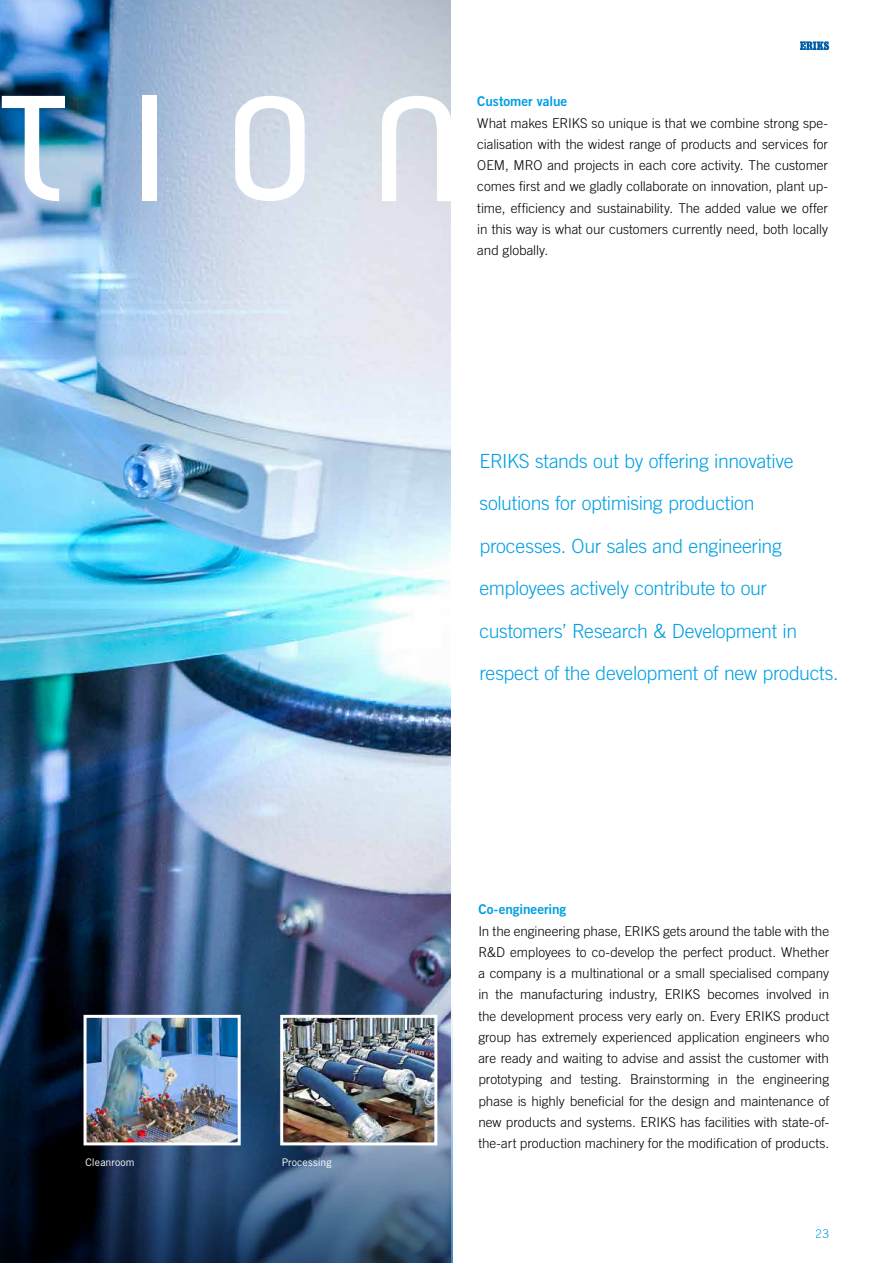
<style>
.page{position:relative;width:893px;height:1263px;background:#fff}
.page>*{position:absolute;margin:0;border:0;box-sizing:border-box;transform-origin:0 0}
.t1{font:210px "DECKFACE";color:#fff}
.t2{font:300 19.5px/42.5px "Trade Gothic LT Std";letter-spacing:-.015em;color:#009fe3}
.t3{font:300 13.5px/21.3px "Trade Gothic LT Std";color:#000;text-align:justify}
.t4{font:13.5px "Trade Gothic LT Std Bd 2";color:#009fe3}
.t5{font:300 12px "Trade Gothic LT Std";color:#009fe3}
.t6{font:10.5px "Trade Gothic LT Std";letter-spacing:.01em;color:#fff}
</style>
<div class="page">
<svg style="left:800px;top:41px;width:29px;height:10px"></svg>
<img style="left:0;top:0;width:451px;height:943px">
<svg style="left:0;top:943px;width:453px;height:320px;background:#2a4160"></svg>
<img style="left:88px;top:1019px;width:149px;height:122px">
<div style="left:84px;top:1015px;width:157px;height:130px;border:3px solid #fff"></div>
<img style="left:284px;top:1019px;width:149px;height:122px">
<div style="left:280px;top:1015px;width:157px;height:130px;border:3px solid #fff"></div>
<h1 class="t1" style="left:-2px;top:47px;width:461px">TION</h1>
<p class="t4" style="left:477px;top:93px;width:91px">Customer value</p>
<p class="t3" style="left:477px;top:112px;width:352px">What makes ERIKS so unique is that we combine strong spe&shy;cialisation with the widest range of products and services for OEM, MRO and projects in each core activity. The customer comes first and we gladly collaborate on innovation, plant up&shy;time, efficiency and sustainability. The added value we offer in this way is what our customers currently need, both locally and globally.</p>
<h2 class="t2" style="left:479px;top:439px;width:361px">ERIKS stands out by offering innovative solutions for optimising production processes. Our sales and engineering employees actively contribute to our customers’ Research &amp; Development in respect of the development of new products.</h2>
<p class="t6" style="left:86px;top:1156px;width:51px">Cleanroom</p>
<p class="t6" style="left:282px;top:1156px;width:52px">Processing</p>
<p class="t4" style="left:478px;top:901px;width:89px">Co-engineering</p>
<p class="t3" style="left:478px;top:920px;width:352px">In the engineering phase, ERIKS gets around the table with the R&amp;D employees to co-develop the perfect product. Whether a company is a multinational or a small specialised company in the manufacturing industry, ERIKS becomes involved in the development process very early on. Every ERIKS product group has extremely experienced application engineers who are ready and waiting to advise and assist the customer with prototyping and testing. Brainstorming in the engineering phase is highly beneficial for the design and maintenance of new products and systems. ERIKS has facilities with state-of&shy;the-art production machinery for the modification of products.</p>
<p class="t5" style="left:816px;top:1226px;width:15px">23</p>
</div>
